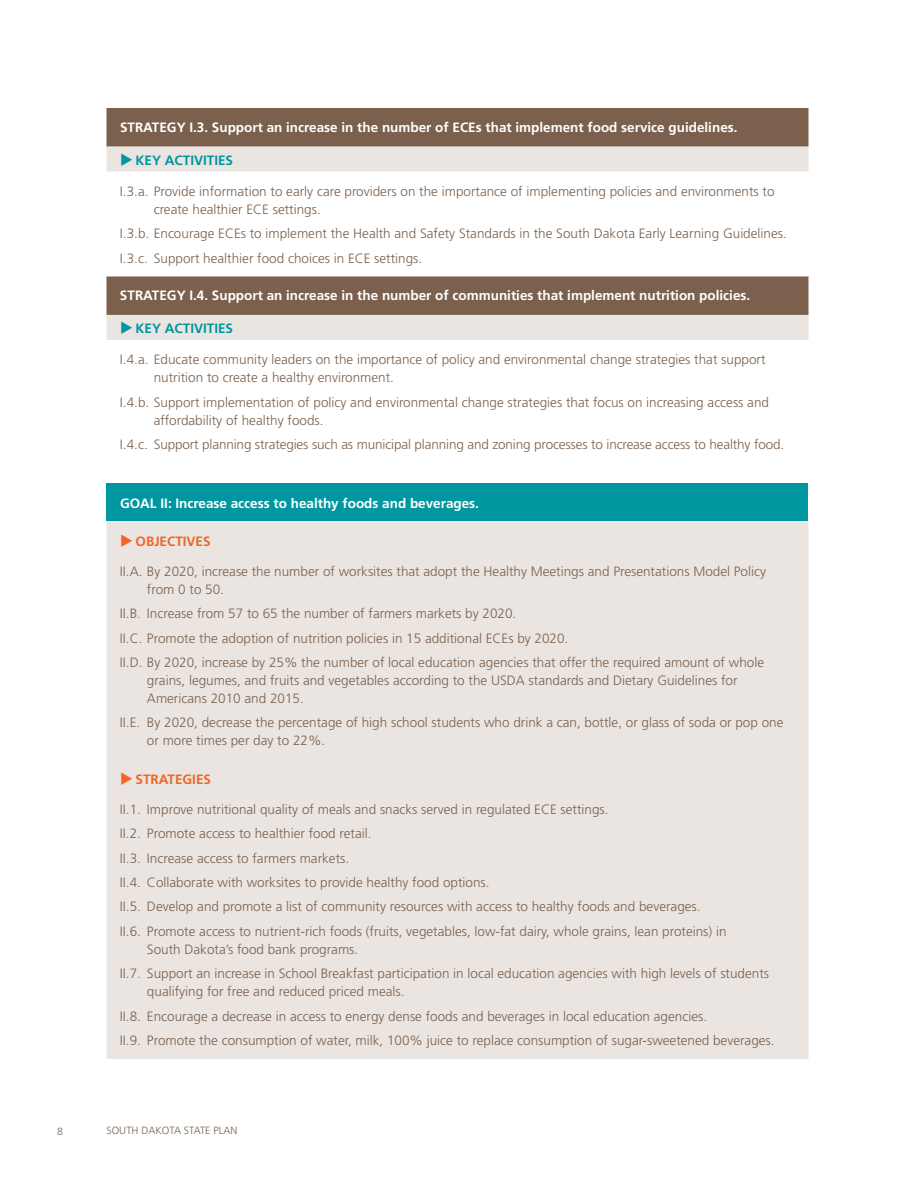
<style>
.page{position:relative;width:918px;height:1188px;background:#fff}
.page>*{position:absolute;margin:0;border:0;box-sizing:border-box;transform-origin:0 0}
.t1{font:300 13.5px/24.5px "Frutiger";color:#7b614d}
.t2{font:700 13.5px "Frutiger";color:#fff}
.t3{font:700 13.5px "Frutiger";color:#0097a0}
.t4{font:300 10.5px "Frutiger";color:#7b614d}
.s1{color:#f26527}
.s2{font-weight:700;color:#f26527}
</style>
<div class="page">
<div style="left:106px;top:108px;width:702px;height:39px;background:#7b614d"></div>
<div style="left:106px;top:147px;width:702px;height:25px;background:#eae5e1"></div>
<svg style="left:106px;top:276px;width:702px;height:64px;background:#a79688"></svg>
<div style="left:106px;top:484px;width:702px;height:37px;background:#0097a0"></div>
<div style="left:106px;top:521px;width:702px;height:36px;background:#eae5e1"></div>
<div style="left:106px;top:557px;width:702px;height:502px;background:#eae5e1"></div>
<p class="t2" style="left:120px;top:119px;width:619px">STRATEGY I.3. Support an increase in the number of ECEs that implement food service guidelines.</p>
<p class="t3" style="left:120px;top:152px;width:115px">◆ KEY ACTIVITIES</p>
<p class="t1" style="left:154px;top:182px;width:622px;line-height:18px;text-indent:-34px">I.3.a. Provide information to early care providers on the importance of implementing policies and environments to create healthier ECE settings.</p>
<p class="t1" style="left:120px;top:221px;width:668px">I.3.b. Encourage ECEs to implement the Health and Safety Standards in the South Dakota Early Learning Guidelines.<br>I.3.c. Support healthier food choices in ECE settings.</p>
<p class="t2" style="left:120px;top:288px;width:632px">STRATEGY I.4. Support an increase in the number of communities that implement nutrition policies.</p>
<p class="t3" style="left:120px;top:321px;width:115px">◆ KEY ACTIVITIES</p>
<p class="t1" style="left:154px;top:350px;width:613px;line-height:18px;text-indent:-34px">I.4.a. Educate community leaders on the importance of policy and environmental change strategies that support nutrition to create a healthy environment.</p>
<p class="t1" style="left:154px;top:393px;width:617px;line-height:18px;text-indent:-34px">I.4.b. Support implementation of policy and environmental change strategies that focus on increasing access and affordability of healthy foods.</p>
<p class="t1" style="left:120px;top:432px;width:666px">I.4.c. Support planning strategies such as municipal planning and zoning processes to increase access to healthy food.</p>
<p class="t2" style="left:120px;top:495px;width:361px">GOAL II: Increase access to healthy foods and beverages.</p>
<p class="t1" style="left:120px;top:527px;width:648px;line-height:29.5px"><span class="s1">◆</span> <span class="s2">OBJECTIVES<br></span>II.A. By 2020, increase the number of worksites that adopt the Healthy Meetings and Presentations Model Policy</p>
<p class="t1" style="left:120px;top:577px;width:646px;text-indent:27px">from 0 to 50.<br>II.B. Increase from 57 to 65 the number of farmers markets by 2020.<br>II.C. Promote the adoption of nutrition policies in 15 additional ECEs by 2020.<br>II.D. By 2020, increase by 25% the number of local education agencies that offer the required amount of whole</p>
<p class="t1" style="left:147px;top:671px;width:592px;line-height:18px">grains, legumes, and fruits and vegetables according to the USDA standards and Dietary Guidelines for<br>Americans 2010 and 2015.</p>
<p class="t1" style="left:147px;top:714px;width:638px;line-height:18px;text-indent:-27px">II.E. By 2020, decrease the percentage of high school students who drink a can, bottle, or glass of soda or pop one or more times per day to 22%.</p>
<p class="t1" style="left:120px;top:765px;width:490px;line-height:29.5px"><span class="s1">◆</span> <span class="s2">STRATEGIES<br></span>II.1. Improve nutritional quality of meals and snacks served in regulated ECE settings.</p>
<p class="t1" style="left:120px;top:821px;width:608px">II.2. Promote access to healthier food retail.<br>II.3. Increase access to farmers markets.<br>II.4. Collaborate with worksites to provide healthy food options.<br>II.5. Develop and promote a list of community resources with access to healthy foods and beverages.<br>II.6. Promote access to nutrient-rich foods (fruits, vegetables, low-fat dairy, whole grains, lean proteins) in</p>
<p class="t1" style="left:120px;top:937px;width:651px;text-indent:27px">South Dakota’s food bank programs.<br>II.7. Support an increase in School Breakfast participation in local education agencies with high levels of students</p>
<p class="t1" style="left:120px;top:980px;width:656px;text-indent:27px">qualifying for free and reduced priced meals.<br>II.8. Encourage a decrease in access to energy dense foods and beverages in local education agencies.<br>II.9. Promote the consumption of water, milk, 100% juice to replace consumption of sugar-sweetened beverages.</p>
<p class="t4" style="left:57px;top:1125px;width:7px">8</p>
<p class="t4" style="left:106px;top:1124px;width:132px">SOUTH DAKOTA STATE PLAN</p>
</div>
